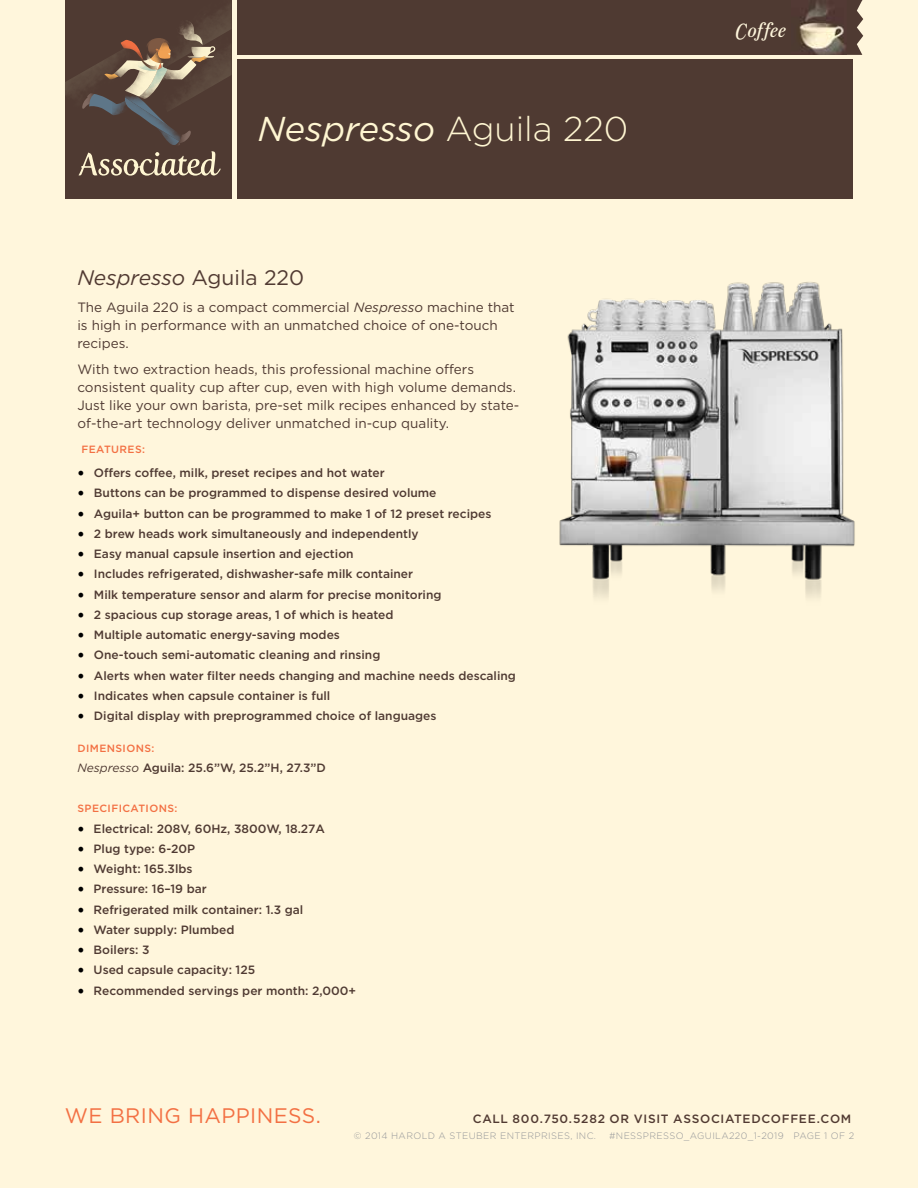
<style>
.page{position:relative;width:918px;height:1188px;background:#fff6dc}
.page>*{position:absolute;margin:0;border:0;box-sizing:border-box;transform-origin:0 0}
.t1{font:300 34.5px "Gotham";color:#fff6d2}
.t2{font:italic 34.5px "Gotham";color:#fff6d2}
.t3{font:italic 21px "Gotham";color:#513a32}
.t4{font:21px "Gotham";letter-spacing:.02em;color:#f37043}
.t5{font:19.5px "Farnham Display Reg Ital Swash";letter-spacing:.015em;color:#fff6dc}
.t6{font:13.5px/18px "Gotham";color:#4f3a32}
.t7{font:500 12px "Gotham";color:#4f3a32}
.t8{font:500 12px "Gotham";letter-spacing:.06em;color:#513a32}
.t9{font:500 10.5px "Gotham";letter-spacing:.04em;color:#f37043}
.t10{font:300 9.3px "Gotham";letter-spacing:.04em;color:#939598}
.s1{font-weight:300;font-style:normal}
.s2{font-style:normal}
.s3{font-style:italic}
.s4{font-family:"Minion Pro";font-weight:400;font-size:18px;color:#000}
.s5{font-weight:400;font-style:italic}
.s6{font-size:22.5px;color:#4f3a32}
</style>
<div class="page">
<div style="left:237px;top:0;width:599px;height:55px;background:#4f3a32"></div>
<svg style="left:817px;top:0;width:46px;height:55px"></svg>
<img style="left:799px;top:1px;width:48px;height:54px">
<div style="left:237px;top:59px;width:616px;height:140px;background:#4f3a32"></div>
<div style="left:65px;top:0;width:167px;height:199px;background:#4f3a32"></div>
<svg style="left:65px;top:5px;width:167px;height:171px"></svg>
<img style="left:559px;top:282px;width:296px;height:316px">
<h1 class="t2" style="left:258px;top:107px;width:372px">Nespresso <span class="s1">Aguila 220</span></h1>
<h1 class="t1" style="left:258px;top:107px;width:379px">FLAVIA® Creation 400</h1>
<h2 class="t3" style="left:77px;top:264px;width:228px">Nespresso <span class="s2">Aguila 220</span></h2>
<p class="t6" style="left:77px;top:298px;width:439px">The Aguila 220 is a compact commercial <span class="s3">Nespresso</span> machine that is high in performance with an unmatched choice of one-touch recipes.</p>
<p class="t6" style="left:77px;top:360px;width:444px">With two extraction heads, this professional machine offers consistent quality cup after cup, even with high volume demands.<br>Just like your own barista, pre-set milk recipes enhanced by state&shy;of-the-art technology deliver unmatched in-cup quality.</p>
<p class="t9" style="left:81px;top:443px;width:65px">FEATURES:</p>
<p class="t7" style="left:77px;top:465px;width:309px"><span class="s4">•</span> Offers coffee, milk, preset recipes and hot water</p>
<p class="t7" style="left:77px;top:485px;width:361px"><span class="s4">•</span> Buttons can be programmed to dispense desired volume</p>
<p class="t7" style="left:77px;top:505px;width:416px"><span class="s4">•</span> Aguila+ button can be programmed to make 1 of 12 preset recipes</p>
<p class="t7" style="left:77px;top:526px;width:343px"><span class="s4">•</span> 2 brew heads work simultaneously and independently</p>
<p class="t7" style="left:77px;top:546px;width:278px"><span class="s4">•</span> Easy manual capsule insertion and ejection</p>
<p class="t7" style="left:77px;top:566px;width:337px"><span class="s4">•</span> Includes refrigerated, dishwasher-safe milk container</p>
<p class="t7" style="left:77px;top:586px;width:366px"><span class="s4">•</span> Milk temperature sensor and alarm for precise monitoring</p>
<p class="t7" style="left:77px;top:607px;width:317px"><span class="s4">•</span> 2 spacious cup storage areas, 1 of which is heated</p>
<p class="t7" style="left:77px;top:627px;width:264px"><span class="s4">•</span> Multiple automatic energy-saving modes</p>
<p class="t7" style="left:77px;top:647px;width:304px"><span class="s4">•</span> One-touch semi-automatic cleaning and rinsing</p>
<p class="t7" style="left:77px;top:667px;width:440px"><span class="s4">•</span> Alerts when water filter needs changing and machine needs descaling</p>
<p class="t7" style="left:77px;top:688px;width:254px"><span class="s4">•</span> Indicates when capsule container is full</p>
<p class="t7" style="left:77px;top:708px;width:361px"><span class="s4">•</span> Digital display with preprogrammed choice of languages</p>
<p class="t9" style="left:77px;top:741px;width:79px">DIMENSIONS:</p>
<p class="t7" style="left:77px;top:760px;width:250px"><span class="s5">Nespresso</span> Aguila: 25.6”W, 25.2”H, 27.3”D</p>
<p class="t9" style="left:77px;top:802px;width:102px">SPECIFICATIONS:</p>
<p class="t7" style="left:77px;top:820px;width:249px"><span class="s4">•</span> Electrical: 208V, 60Hz, 3800W, 18.27A</p>
<p class="t7" style="left:77px;top:841px;width:119px"><span class="s4">•</span> Plug type: 6-20P</p>
<p class="t7" style="left:77px;top:861px;width:117px"><span class="s4">•</span> Weight: 165.3lbs</p>
<p class="t7" style="left:77px;top:881px;width:131px"><span class="s4">•</span> Pressure: 16–19 bar</p>
<p class="t7" style="left:77px;top:901px;width:227px"><span class="s4">•</span> Refrigerated milk container: 1.3 gal</p>
<p class="t7" style="left:77px;top:922px;width:159px"><span class="s4">•</span> Water supply: Plumbed</p>
<p class="t7" style="left:77px;top:942px;width:74px"><span class="s4">•</span> Boilers: 3</p>
<p class="t7" style="left:77px;top:962px;width:179px"><span class="s4">•</span> Used capsule capacity: 125</p>
<p class="t7" style="left:77px;top:982px;width:280px"><span class="s4">•</span> Recommended servings per month: 2,000+</p>
<h3 class="t5" style="left:736px;top:19px;width:92px">Cof fee<span class="s6">Coffee</span></h3>
<h2 class="t4" style="left:65px;top:1102px;width:258px">WE BRING HAPPINESS.</h2>
<p class="t8" style="left:473px;top:1111px;width:380px">CALL 800.750.5282 OR VISIT ASSOCIATEDCOFFEE.COM</p>
<p class="t10" style="left:354px;top:1130px;width:244px">© 2014 HAROLD A STEUBER ENTERPRISES, INC.</p>
<p class="t10" style="left:609px;top:1130px;width:247px">#NESSPRESSO_AGUILA220_1-2019 PAGE 1 OF 2</p>
</div>
